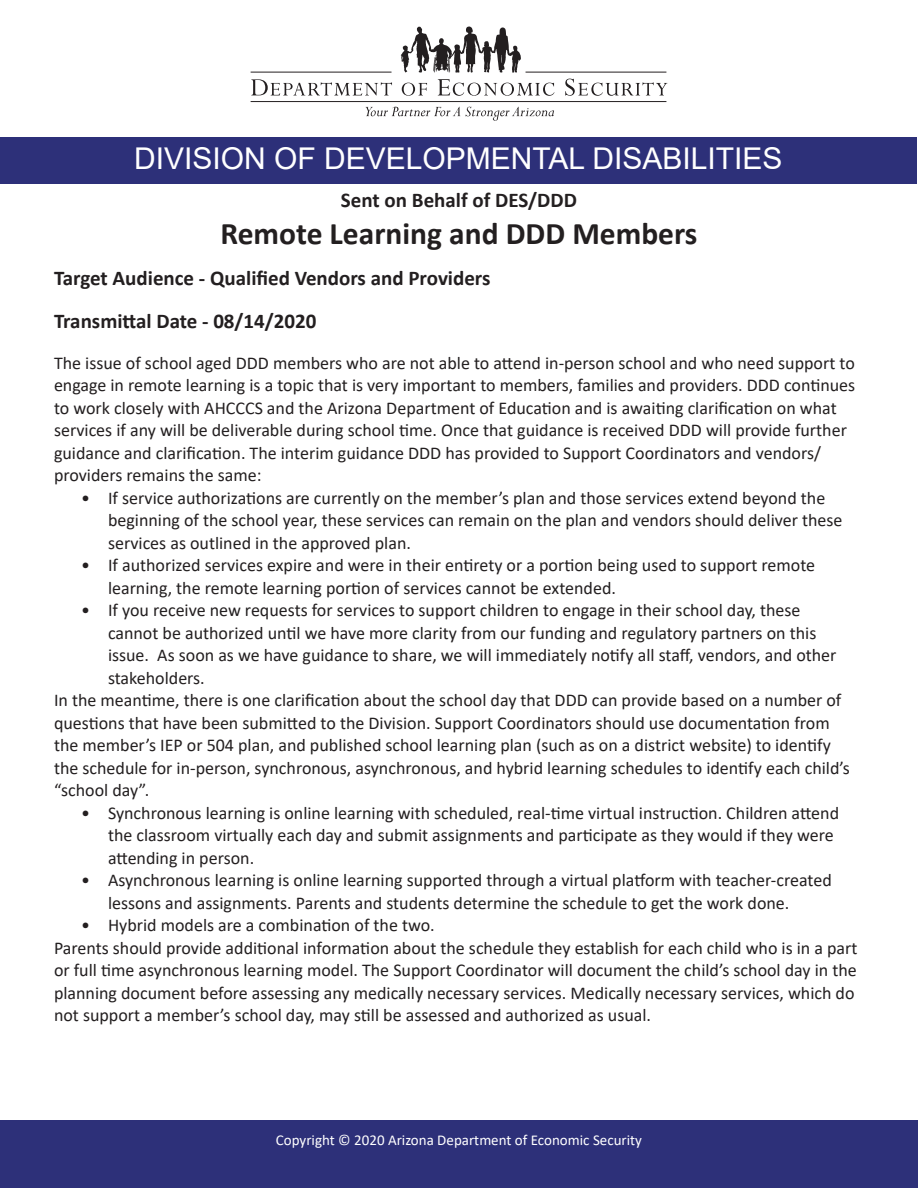
<style>
.page{position:relative;width:918px;height:1188px;background:#fff}
.page>*{position:absolute;margin:0;border:0;box-sizing:border-box;transform-origin:0 0}
.t1{font:700 31.5px "Calibri";color:#231f20}
.t2{font:30px "Arial";color:#fff}
.t3{font:700 21px/43.2px "Calibri";color:#231f20}
.t4{font:18px/22.5px "Calibri";color:#231f20}
.t5{font:15px "Calibri";color:#fff}
</style>
<div class="page">
<div style="left:0;top:1120px;width:918px;height:68px;background:#2d3079"></div>
<svg style="left:251px;top:79px;width:141px;height:16px"></svg>
<svg style="left:366px;top:107px;width:188px;height:14px"></svg>
<svg style="left:401px;top:27px;width:120px;height:46px"></svg>
<svg style="left:402px;top:83px;width:25px;height:13px"></svg>
<svg style="left:438px;top:79px;width:116px;height:17px"></svg>
<svg style="left:565px;top:79px;width:102px;height:17px"></svg>
<hr style="left:251px;top:72px;width:141px;height:1px;background:#231f20">
<hr style="left:526px;top:72px;width:140px;height:1px;background:#231f20">
<hr style="left:251px;top:101px;width:415px;height:1px;background:#231f20">
<div style="left:1px;top:138px;width:916px;height:46px;background:#2d3079"></div>
<h2 class="t2" style="left:134px;top:138px;width:650px">DIVISION OF DEVELOPMENTAL DISABILITIES</h2>
<p class="t3" style="left:341px;top:178px;width:238px">Sent on Behalf of DES/DDD</p>
<h1 class="t1" style="left:220px;top:212px;width:479px">Remote Learning and DDD Members</h1>
<p class="t3" style="left:54px;top:256px;width:438px">Target Audience - Qualified Vendors and Providers<br>Transmittal Date - 08/14/2020</p>
<p class="t4" style="left:54px;top:351px;width:803px">The issue of school aged DDD members who are not able to attend in-person school and who need support to engage in remote learning is a topic that is very important to members, families and providers. DDD continues to work closely with AHCCCS and the Arizona Department of Education and is awaiting clarification on what services if any will be deliverable during school time. Once that guidance is received DDD will provide further guidance and clarification. The interim guidance DDD has provided to Support Coordinators and vendors/ providers remains the same:</p>
<p class="t4" style="left:108px;top:486px;width:736px;text-indent:-27px">• If service authorizations are currently on the member’s plan and those services extend beyond the beginning of the school year, these services can remain on the plan and vendors should deliver these services as outlined in the approved plan.</p>
<p class="t4" style="left:108px;top:554px;width:709px;text-indent:-27px">• If authorized services expire and were in their entirety or a portion being used to support remote learning, the remote learning portion of services cannot be extended.</p>
<p class="t4" style="left:81px;top:599px;width:721px">• If you receive new requests for services to support children to engage in their school day, these</p>
<p class="t4" style="left:108px;top:621px;width:710px">cannot be authorized until we have more clarity from our funding and regulatory partners on this</p>
<p class="t4" style="left:108px;top:644px;width:730px">issue. As soon as we have guidance to share, we will immediately notify all staff, vendors, and other</p>
<p class="t4" style="left:108px;top:666px;width:98px">stakeholders.</p>
<p class="t4" style="left:54px;top:689px;width:789px">In the meantime, there is one clarification about the school day that DDD can provide based on a number of</p>
<p class="t4" style="left:54px;top:711px;width:777px">questions that have been submitted to the Division. Support Coordinators should use documentation from</p>
<p class="t4" style="left:54px;top:734px;width:778px">the member’s IEP or 504 plan, and published school learning plan (such as on a district website) to identify</p>
<p class="t4" style="left:54px;top:756px;width:798px">the schedule for in-person, synchronous, asynchronous, and hybrid learning schedules to identify each child’s</p>
<p class="t4" style="left:54px;top:779px;width:97px">“school day”.</p>
<p class="t4" style="left:108px;top:801px;width:733px;text-indent:-27px">• Synchronous learning is online learning with scheduled, real-time virtual instruction. Children attend the classroom virtually each day and submit assignments and participate as they would if they were attending in person.</p>
<p class="t4" style="left:108px;top:869px;width:725px;text-indent:-27px">• Asynchronous learning is online learning supported through a virtual platform with teacher-created lessons and assignments. Parents and students determine the schedule to get the work done.</p>
<p class="t4" style="left:54px;top:914px;width:805px;text-indent:27px">• Hybrid models are a combination of the two.<br>Parents should provide additional information about the schedule they establish for each child who is in a part or full time asynchronous learning model. The Support Coordinator will document the child’s school day in the planning document before assessing any medically necessary services. Medically necessary services, which do not support a member’s school day, may still be assessed and authorized as usual.</p>
<p class="t5" style="left:276px;top:1130px;width:368px">Copyright © 2020 Arizona Department of Economic Security</p>
</div>
